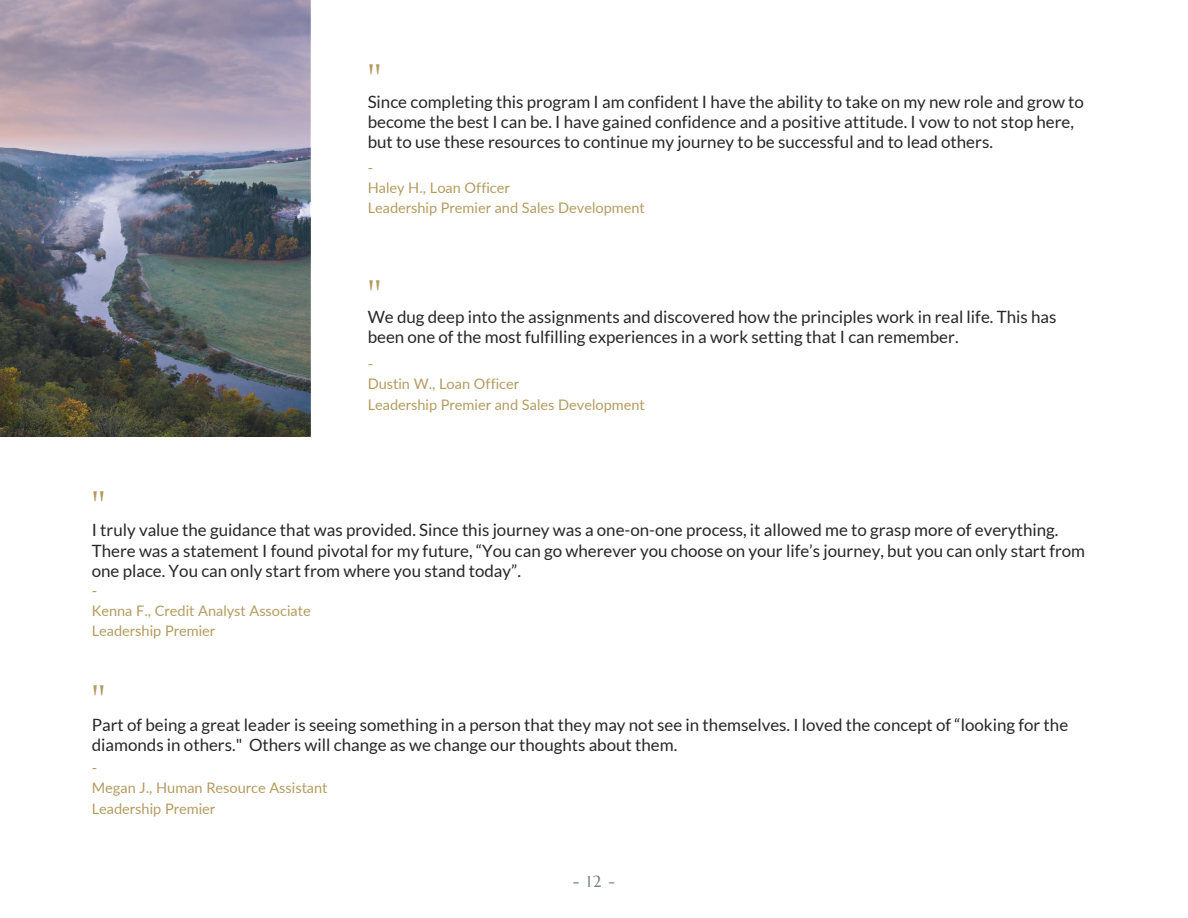
<style>
.page{position:relative;width:1188px;height:918px;background:#fff}
.page>*{position:absolute;margin:0;border:0;box-sizing:border-box;transform-origin:0 0}
.t1{font:38.1px "Marcellus";color:#b49c60}
.t2{font:16.95px/20.2px "Lato";color:#272727}
.t3{font:16.05px "Marcellus";color:#70808d}
.t4{font:14.55px "Lato";color:#b49c60}
</style>
<div class="page">
<img style="left:0;top:0;width:310px;height:437px">
<p class="t1" style="left:368px;top:54px;width:15px">''</p>
<p class="t2" style="left:368px;top:91px;width:718px">Since completing this program I am confident I have the ability to take on my new role and grow to become the best I can be. I have gained confidence and a positive attitude. I vow to not stop here, but to use these resources to continue my journey to be successful and to lead others.</p>
<p class="t4" style="left:368px;top:158px;width:7px">-</p>
<p class="t4" style="left:368px;top:178px;width:144px">Haley H., Loan Officer</p>
<p class="t4" style="left:368px;top:199px;width:279px">Leadership Premier and Sales Development</p>
<p class="t1" style="left:368px;top:270px;width:15px">''</p>
<p class="t2" style="left:368px;top:306px;width:690px">We dug deep into the assignments and discovered how the principles work in real life. This has been one of the most fulfilling experiences in a work setting that I can remember.</p>
<p class="t1" style="left:92px;top:480px;width:15px">''</p>
<p class="t4" style="left:368px;top:355px;width:7px">-</p>
<p class="t4" style="left:368px;top:375px;width:153px">Dustin W., Loan Officer</p>
<p class="t4" style="left:368px;top:395px;width:279px">Leadership Premier and Sales Development</p>
<p class="t2" style="left:92px;top:520px;width:995px">I truly value the guidance that was provided. Since this journey was a one-on-one process, it allowed me to grasp more of everything.<br>There was a statement I found pivotal for my future, “You can go wherever you choose on your life’s journey, but you can only start from one place. You can only start from where you stand today”.</p>
<p class="t4" style="left:92px;top:581px;width:7px">-</p>
<p class="t4" style="left:92px;top:602px;width:220px">Kenna F., Credit Analyst Associate</p>
<p class="t4" style="left:92px;top:622px;width:125px">Leadership Premier</p>
<p class="t1" style="left:92px;top:675px;width:15px">''</p>
<p class="t2" style="left:92px;top:714px;width:978px">Part of being a great leader is seeing something in a person that they may not see in themselves. I loved the concept of “looking for the diamonds in others." Others will change as we change our thoughts about them.</p>
<p class="t4" style="left:92px;top:759px;width:7px">-</p>
<p class="t4" style="left:92px;top:779px;width:237px">Megan J., Human Resource Assistant</p>
<p class="t4" style="left:92px;top:799px;width:125px">Leadership Premier</p>
<p class="t3" style="left:573px;top:871px;width:44px">-12-</p>
</div>
